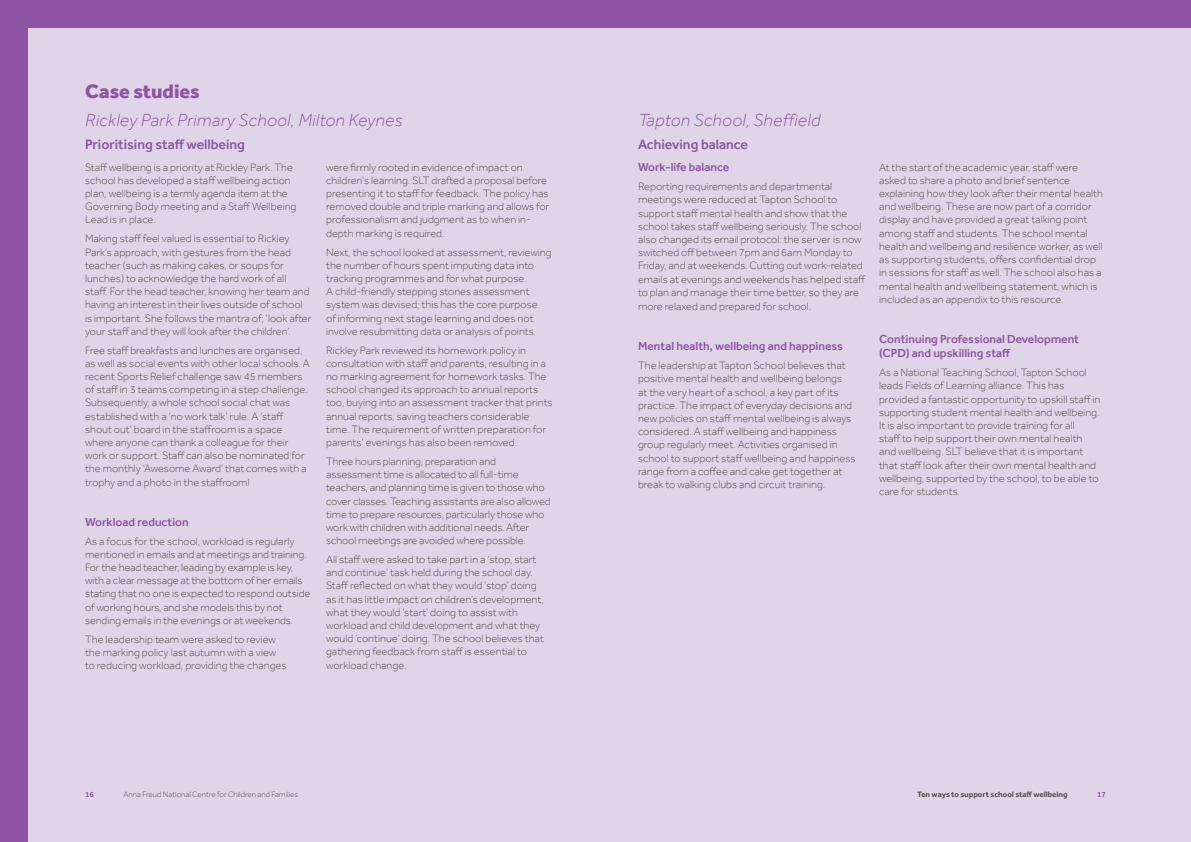
<style>
.page{position:relative;width:1191px;height:842px;background:#8c54a2}
.page>*{position:absolute;margin:0;border:0;box-sizing:border-box;transform-origin:0 0}
.Heading_1_white{font:800 20px "Effra";color:#8c54a2}
.Heading_2_white{font:italic 300 18px "Effra";letter-spacing:.02em;color:#8c54a2}
.Body_copy{font:500 14px "Effra";color:#8c54a2}
.Body_copy-2{font:500 12px/14.4px "Effra";color:#8c54a2}
.Body_copy-3{font:300 11px/13.2px "Effra";color:#5a4f4c}
.t1{font:300 8px "Effra";color:#5a4f4c}
.t2{font:700 8px "Effra";color:#5a4f4c}
.t3{font:500 8px "Effra";color:#8c54a2}
</style>
<div class="page">
<div style="left:28px;top:28px;width:1163px;height:814px;background:#e0d4e8"></div>
<p class="Heading_1_white" style="left:85px;top:80px;width:116px">Case studies</p>
<p class="Heading_2_white" style="left:85px;top:109px;width:319px">Rickley Park Primary School, Milton Keynes</p>
<p class="Body_copy-3" style="left:85px;top:160px;width:213px">Staff wellbeing is a priority at Rickley Park. The school has developed a staff wellbeing action plan, wellbeing is a termly agenda item at the Governing Body meeting and a Staff Wellbeing Lead is in place.</p>
<p class="Body_copy-3" style="left:85px;top:232px;width:228px">Making staff feel valued is essential to Rickley Park’s approach, with gestures from the head teacher (such as making cakes, or soups for lunches) to acknowledge the hard work of all staff. For the head teacher, knowing her team and having an interest in their lives outside of school is important. She follows the mantra of; ‘look after your staff and they will look after the children’.</p>
<p class="Body_copy-3" style="left:85px;top:343px;width:226px">Free staff breakfasts and lunches are organised, as well as social events with other local schools. A recent Sports Relief challenge saw 45 members of staff in 3 teams competing in a step challenge.<br>Subsequently, a whole school social chat was established with a ‘no work talk’ rule. A ‘staff shout out’ board in the staffroom is a space where anyone can thank a colleague for their work or support. Staff can also be nominated for the monthly ‘Awesome Award’ that comes with a trophy and a photo in the staffroom!</p>
<p class="Body_copy-2" style="left:85px;top:514px;width:105px">Workload reduction</p>
<p class="Body_copy-3" style="left:85px;top:534px;width:227px">As a focus for the school, workload is regularly mentioned in emails and at meetings and training.<br>For the head teacher, leading by example is key, with a clear message at the bottom of her emails stating that no one is expected to respond outside of working hours, and she models this by not sending emails in the evenings or at weekends.</p>
<p class="Body_copy-3" style="left:85px;top:632px;width:203px">The leadership team were asked to review the marking policy last autumn with a view to reducing workload, providing the changes</p>
<p class="Heading_2_white" style="left:638px;top:109px;width:184px">Tapton School, Sheffield</p>
<p class="Body_copy" style="left:85px;top:136px;width:161px">Prioritising staff wellbeing</p>
<p class="Body_copy" style="left:638px;top:136px;width:112px">Achieving balance</p>
<p class="Body_copy-3" style="left:326px;top:160px;width:225px">were firmly rooted in evidence of impact on children’s learning. SLT drafted a proposal before presenting it to staff for feedback. The policy has removed double and triple marking and allows for professionalism and judgment as to when in&shy;depth marking is required.</p>
<p class="Body_copy-3" style="left:326px;top:245px;width:227px">Next, the school looked at assessment, reviewing the number of hours spent imputing data into tracking programmes and for what purpose.<br>A child-friendly stepping stones assessment system was devised; this has the core purpose<br>of informing next stage learning and does not involve resubmitting data or analysis of points.</p>
<p class="Body_copy-3" style="left:326px;top:343px;width:228px">Rickley Park reviewed its homework policy in consultation with staff and parents, resulting in a no marking agreement for homework tasks. The school changed its approach to annual reports too, buying into an assessment tracker that prints annual reports, saving teachers considerable time. The requirement of written preparation for parents’ evenings has also been removed.</p>
<p class="Body_copy-3" style="left:326px;top:454px;width:226px">Three hours planning, preparation and assessment time is allocated to all full-time teachers, and planning time is given to those who cover classes. Teaching assistants are also allowed time to prepare resources, particularly those who work with children with additional needs. After school meetings are avoided where possible.</p>
<p class="Body_copy-3" style="left:326px;top:553px;width:219px">All staff were asked to take part in a ‘stop, start and continue’ task held during the school day.<br>Staff reflected on what they would ‘stop’ doing as it has little impact on children’s development, what they would ‘start’ doing to assist with workload and child development and what they would ‘continue’ doing. The school believes that gathering feedback from staff is essential to workload change.</p>
<p class="Body_copy-2" style="left:638px;top:160px;width:93px">Work-life balance</p>
<p class="Body_copy-3" style="left:638px;top:180px;width:229px">Reporting requirements and departmental meetings were reduced at Tapton School to support staff mental health and show that the school takes staff wellbeing seriously. The school also changed its email protocol: the server is now switched off between 7pm and 6am Monday to Friday, and at weekends. Cutting out work-related emails at evenings and weekends has helped staff to plan and manage their time better, so they are</p>
<p class="Body_copy-3" style="left:638px;top:300px;width:175px">more relaxed and prepared for school.</p>
<p class="Body_copy-2" style="left:638px;top:339px;width:206px">Mental health, wellbeing and happiness</p>
<p class="Body_copy-3" style="left:638px;top:359px;width:219px">The leadership at Tapton School believes that positive mental health and wellbeing belongs<br>at the very heart of a school, a key part of its practice. The impact of everyday decisions and new policies on staff mental wellbeing is always considered. A staff wellbeing and happiness group regularly meet. Activities organised in school to support staff wellbeing and happiness range from a coffee and cake get together at break to walking clubs and circuit training.</p>
<p class="Body_copy-3" style="left:879px;top:160px;width:225px">At the start of the academic year, staff were asked to share a photo and brief sentence explaining how they look after their mental health and wellbeing. These are now part of a corridor display and have provided a great talking point among staff and students. The school mental health and wellbeing and resilience worker, as well as supporting students, offers confidential drop in sessions for staff as well. The school also has a mental health and wellbeing statement, which is included as an appendix to this resource.</p>
<p class="Body_copy-2" style="left:879px;top:331px;width:202px">Continuing Professional Development (CPD) and upskilling staff</p>
<p class="Body_copy-3" style="left:879px;top:366px;width:223px">As a National Teaching School, Tapton School leads Fields of Learning alliance. This has provided a fantastic opportunity to upskill staff in supporting student mental health and wellbeing.<br>It is also important to provide training for all<br>staff to help support their own mental health and wellbeing. SLT believe that it is important that staff look after their own mental health and wellbeing, supported by the school, to be able to care for students.</p>
<p class="t3" style="left:85px;top:789px;width:10px">16</p>
<p class="t1" style="left:123px;top:789px;width:176px">Anna Freud National Centre for Children and Families</p>
<p class="t2" style="left:917px;top:789px;width:152px">Ten ways to support school staff wellbeing</p>
<p class="t3" style="left:1097px;top:789px;width:10px">17</p>
</div>
